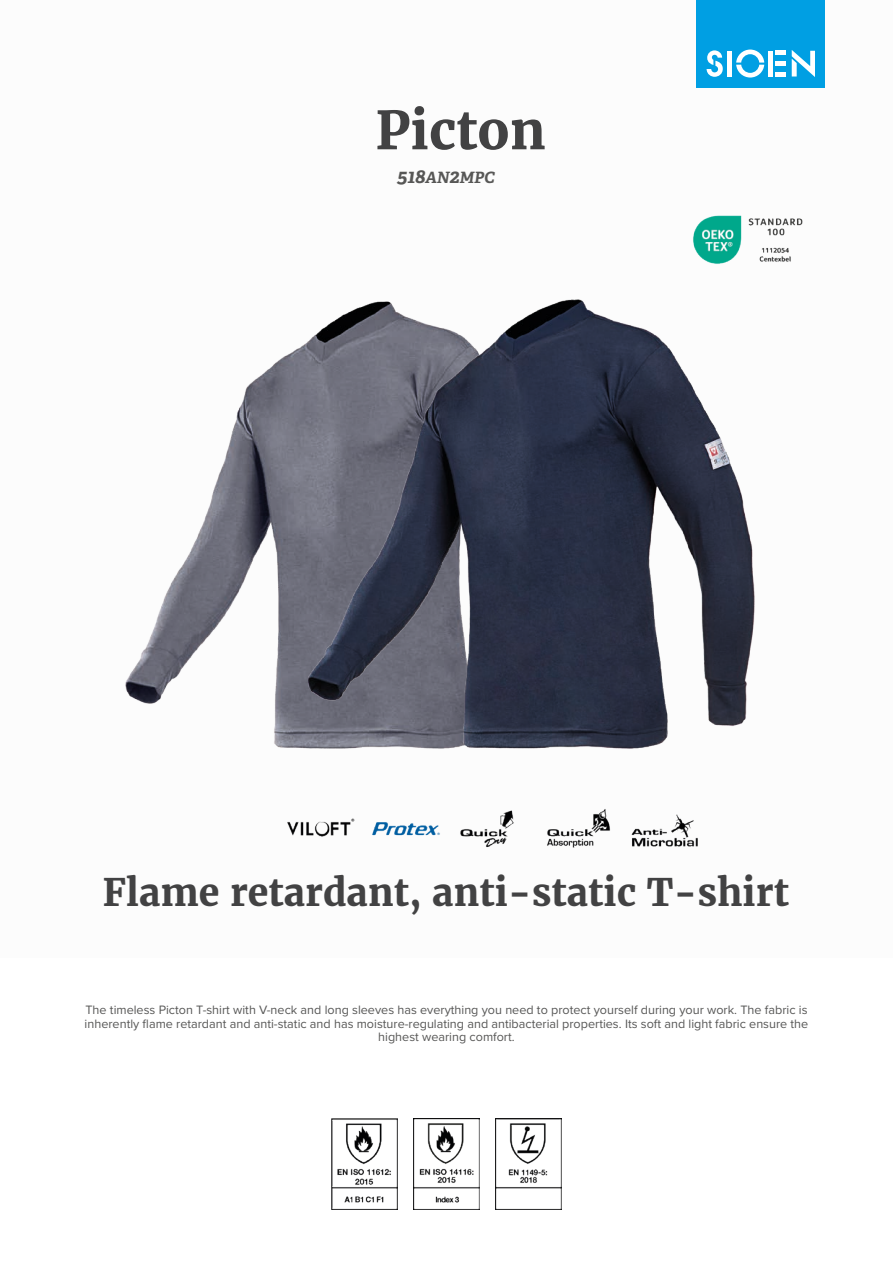
<style>
.page{position:relative;width:893px;height:1263px;background:#fff}
.page>*{position:absolute;margin:0;border:0;box-sizing:border-box;transform-origin:0 0}
.t1{font:700 52.5px "Merriweather";color:#424243}
.t2{font:700 37.5px "Merriweather";color:#424243}
.t3{font:italic 700 15.6px "Adelle";color:#575756}
.t4{font:12.6px/13.6px "Proxima Nova";color:#575756;text-align:center}
.s1{font-size:19.5px}
</style>
<div class="page">
<div style="left:697px;top:0;width:128px;height:88px;background:#009fe3"></div>
<svg style="left:707px;top:50px;width:16px;height:27px"></svg>
<svg style="left:736px;top:50px;width:28px;height:28px"></svg>
<div style="left:727px;top:51px;width:5px;height:26px;background:#fff"></div>
<div style="left:768px;top:51px;width:5px;height:26px;background:#fff"></div>
<div style="left:775px;top:72px;width:11px;height:5px;background:#fff"></div>
<div style="left:775px;top:61px;width:11px;height:5px;background:#fff"></div>
<hr style="left:775px;top:51px;width:11px;height:4px;background:#fff">
<svg style="left:792px;top:50px;width:23px;height:27px"></svg>
<img style="left:783px;top:218px;width:20px;height:44px">
<img style="left:331px;top:1118px;width:67px;height:92px">
<img style="left:413px;top:1118px;width:67px;height:92px">
<img style="left:495px;top:1118px;width:67px;height:92px">
<img style="left:125px;top:348px;width:173px;height:488px">
<img style="left:298px;top:215px;width:485px;height:633px">
<h1 class="t1" style="left:375px;top:95px;width:172px">Picton</h1>
<p class="t3" style="left:397px;top:168px;width:99px"><span class="s1">518</span>AN<span class="s1">2</span>MPC</p>
<h2 class="t2" style="left:103px;top:867px;width:688px">Flame retardant, anti-static T-shirt</h2>
<p class="t4" style="left:85px;top:1002px;width:725px">The timeless Picton T-shirt with V-neck and long sleeves has everything you need to protect yourself during your work. The fabric is inherently flame retardant and anti-static and has moisture-regulating and antibacterial properties. Its soft and light fabric ensure the highest wearing comfort.</p>
</div>
